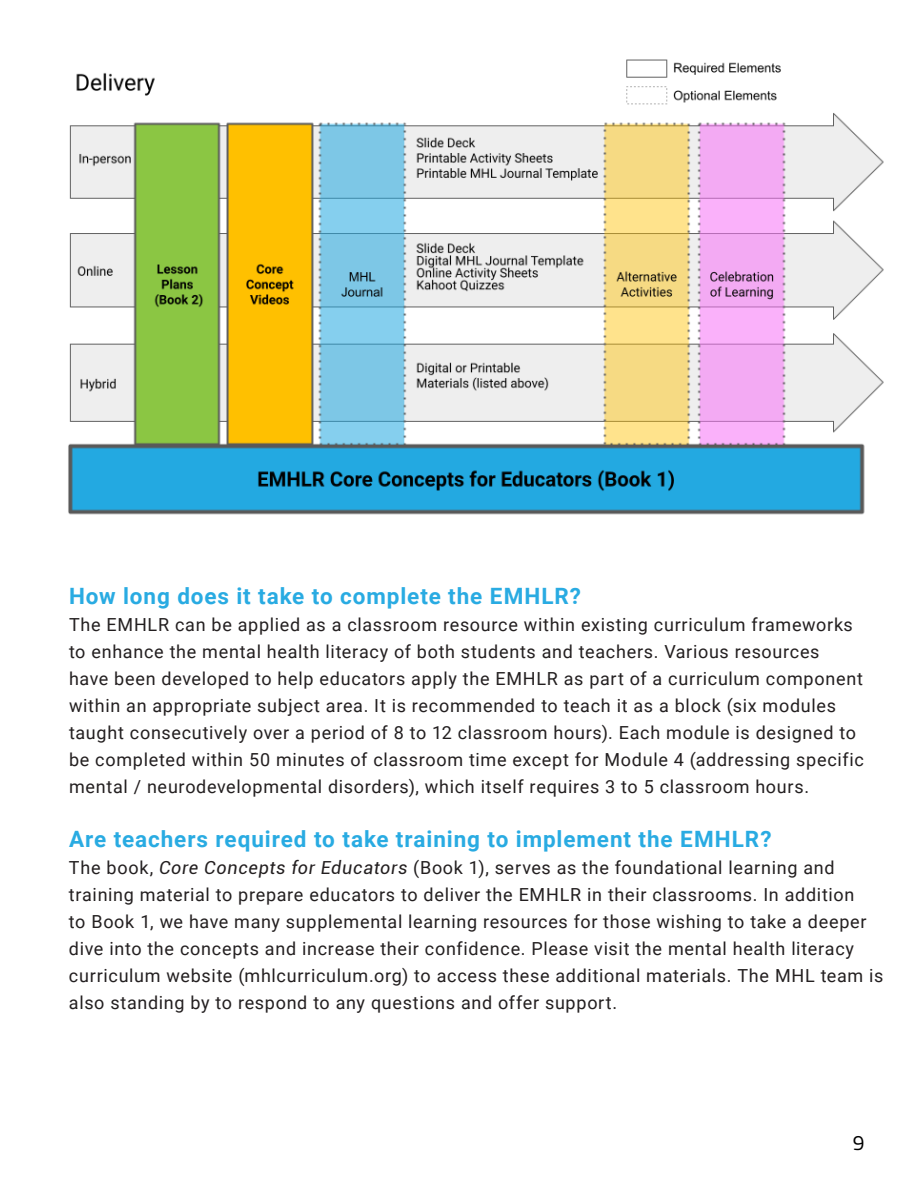
<style>
.page{position:relative;width:918px;height:1188px;background:#fff}
.page>*{position:absolute;margin:0;border:0;box-sizing:border-box;transform-origin:0 0}
.Paragraph_Section{font:700 22.5px "Roboto";letter-spacing:.04em;color:#29abe2}
.t1{font:21px "Titillium";color:#000}
.t2{font:18px/27px "Roboto";letter-spacing:.04em;color:#231f20}
.s1{font-style:italic}
</style>
<div class="page">
<img style="left:68px;top:59px;width:816px;height:456px">
<p class="Paragraph_Section" style="left:69px;top:580px;width:514px">How long does it take to complete the EMHLR?</p>
<p class="t2" style="left:69px;top:610px;width:797px">The EMHLR can be applied as a classroom resource within existing curriculum frameworks to enhance the mental health literacy of both students and teachers. Various resources<br>have been developed to help educators apply the EMHLR as part of a curriculum component within an appropriate subject area. It is recommended to teach it as a block (six modules taught consecutively over a period of 8 to 12 classroom hours). Each module is designed to be completed within 50 minutes of classroom time except for Module 4 (addressing specific mental / neurodevelopmental disorders), which itself requires 3 to 5 classroom hours.</p>
<p class="Paragraph_Section" style="left:69px;top:823px;width:704px">Are teachers required to take training to implement the EMHLR?</p>
<p class="t2" style="left:69px;top:853px;width:816px">The book, <span class="s1">Core Concepts for Educators</span> (Book 1), serves as the foundational learning and training material to prepare educators to deliver the EMHLR in their classrooms. In addition<br>to Book 1, we have many supplemental learning resources for those wishing to take a deeper dive into the concepts and increase their confidence. Please visit the mental health literacy curriculum website (mhlcurriculum.org) to access these additional materials. The MHL team is also standing by to respond to any questions and offer support.</p>
<p class="t1" style="left:853px;top:1127px;width:13px">9</p>
</div>
